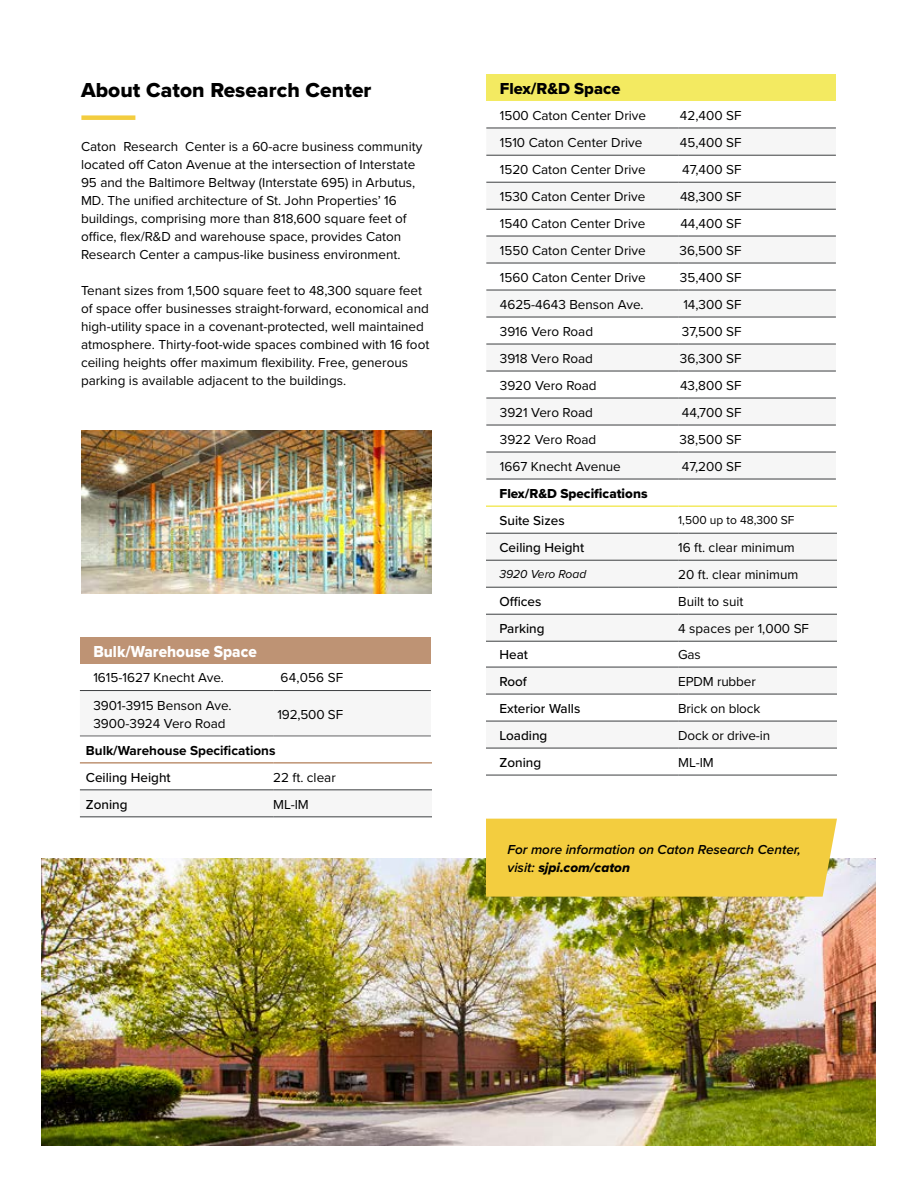
<style>
.page{position:relative;width:918px;height:1188px;background:#fff}
.page>*{position:absolute;margin:0;border:0;box-sizing:border-box;transform-origin:0 0}
.t1{font:21px "Proxima Nova Extrabld";letter-spacing:.005em;color:#000}
.t2{font:16.5px "Proxima Nova Extrabld";color:#fff;scale:.93 1}
.t3{font:16.5px "Proxima Nova Extrabld";color:#000}
.t4{font:13.5px/18px "Proxima Nova";color:#000}
.t5{font:500 13.5px "Proxima Nova";color:#000}
.t6{font:italic 600 13.5px "Proxima Nova";color:#000}
.t7{font:700 13.5px "Proxima Nova";color:#000}
.t8{font:13.5px "Proxima Nova Extrabld";color:#000}
.t9{font:13.5px "Proxima Nova Extrabld It";color:#000}
.t10{font:12px "Proxima Nova";color:#000}
.t11{font:italic 12px "Proxima Nova";color:#000}
.s1{font-family:"Proxima Nova";font-weight:600;font-style:italic}
</style>
<div class="page">
<img style="left:41px;top:859px;width:835px;height:287px">
<div style="left:486px;top:74px;width:350px;height:27px;background:#f3ea61"></div>
<svg style="left:486px;top:154px;width:350px;height:325px;fill:#f6f6f6"></svg>
<hr style="left:486px;top:317px;width:192px;height:1px;background:#3d3f41">
<hr style="left:678px;top:317px;width:158px;height:1px;background:#3d3f41">
<hr style="left:486px;top:344px;width:192px;height:1px;background:#3d3f41">
<hr style="left:678px;top:344px;width:158px;height:1px;background:#3d3f41">
<hr style="left:486px;top:371px;width:192px;height:1px;background:#3d3f41">
<hr style="left:678px;top:371px;width:158px;height:1px;background:#3d3f41">
<hr style="left:486px;top:398px;width:192px;height:1px;background:#3d3f41">
<hr style="left:678px;top:398px;width:158px;height:1px;background:#3d3f41">
<hr style="left:486px;top:425px;width:192px;height:1px;background:#3d3f41">
<hr style="left:678px;top:425px;width:158px;height:1px;background:#3d3f41">
<hr style="left:486px;top:452px;width:192px;height:1px;background:#3d3f41">
<hr style="left:678px;top:452px;width:158px;height:1px;background:#3d3f41">
<hr style="left:486px;top:479px;width:192px;height:1px;background:#3d3f41">
<hr style="left:678px;top:479px;width:158px;height:1px;background:#3d3f41">
<hr style="left:486px;top:128px;width:192px;height:1px;background:#3d3f41">
<hr style="left:678px;top:128px;width:158px;height:1px;background:#3d3f41">
<hr style="left:486px;top:155px;width:192px;height:1px;background:#3d3f41">
<hr style="left:678px;top:155px;width:158px;height:1px;background:#3d3f41">
<hr style="left:486px;top:236px;width:192px;height:1px;background:#3d3f41">
<hr style="left:678px;top:236px;width:158px;height:1px;background:#3d3f41">
<hr style="left:486px;top:209px;width:192px;height:1px;background:#3d3f41">
<hr style="left:678px;top:209px;width:158px;height:1px;background:#3d3f41">
<hr style="left:486px;top:182px;width:192px;height:1px;background:#3d3f41">
<hr style="left:678px;top:182px;width:158px;height:1px;background:#3d3f41">
<hr style="left:486px;top:263px;width:192px;height:1px;background:#3d3f41">
<hr style="left:678px;top:263px;width:158px;height:1px;background:#3d3f41">
<hr style="left:486px;top:290px;width:192px;height:1px;background:#3d3f41">
<hr style="left:678px;top:290px;width:158px;height:1px;background:#3d3f41">
<svg style="left:486px;top:532px;width:351px;height:243px"></svg>
<svg style="left:486px;top:534px;width:351px;height:214px;fill:#f6f6f6"></svg>
<hr style="left:486px;top:533px;width:192px;height:1px;background:#3d3f41">
<hr style="left:678px;top:533px;width:159px;height:1px;background:#3d3f41">
<hr style="left:486px;top:560px;width:192px;height:1px;background:#3d3f41">
<hr style="left:678px;top:560px;width:159px;height:1px;background:#3d3f41">
<hr style="left:486px;top:587px;width:192px;height:1px;background:#3d3f41">
<hr style="left:678px;top:587px;width:159px;height:1px;background:#3d3f41">
<hr style="left:486px;top:641px;width:192px;height:1px;background:#3d3f41">
<hr style="left:678px;top:641px;width:159px;height:1px;background:#3d3f41">
<hr style="left:486px;top:667px;width:192px;height:1px;background:#3d3f41">
<hr style="left:678px;top:667px;width:159px;height:1px;background:#3d3f41">
<hr style="left:486px;top:694px;width:192px;height:1px;background:#3d3f41">
<hr style="left:678px;top:694px;width:159px;height:1px;background:#3d3f41">
<hr style="left:486px;top:721px;width:192px;height:1px;background:#3d3f41">
<hr style="left:678px;top:721px;width:159px;height:1px;background:#3d3f41">
<hr style="left:486px;top:748px;width:192px;height:1px;background:#3d3f41">
<hr style="left:678px;top:748px;width:159px;height:1px;background:#3d3f41">
<hr style="left:486px;top:775px;width:192px;height:1px;background:#3d3f41">
<hr style="left:678px;top:775px;width:159px;height:1px;background:#3d3f41">
<hr style="left:486px;top:614px;width:192px;height:1px;background:#3d3f41">
<hr style="left:678px;top:614px;width:159px;height:1px;background:#3d3f41">
<hr style="left:486px;top:505px;width:192px;height:2px;background:#f3ea61">
<hr style="left:678px;top:505px;width:159px;height:2px;background:#f3ea61">
<div style="left:80px;top:637px;width:351px;height:27px;background:#be9374"></div>
<div style="left:80px;top:691px;width:351px;height:45px;background:#f6f6f6"></div>
<hr style="left:80px;top:690px;width:193px;height:1px;background:#3d3f41">
<hr style="left:273px;top:690px;width:158px;height:1px;background:#3d3f41">
<hr style="left:80px;top:736px;width:193px;height:1px;background:#636466">
<hr style="left:273px;top:736px;width:158px;height:1px;background:#636466">
<svg style="left:80px;top:789px;width:352px;height:28px"></svg>
<hr style="left:80px;top:817px;width:193px;height:1px;background:#3d3f41">
<hr style="left:273px;top:817px;width:159px;height:1px;background:#3d3f41">
<hr style="left:80px;top:790px;width:193px;height:1px;background:#3d3f41">
<hr style="left:273px;top:790px;width:159px;height:1px;background:#3d3f41">
<hr style="left:80px;top:762px;width:193px;height:2px;background:#be9374">
<hr style="left:273px;top:762px;width:159px;height:2px;background:#be9374">
<div style="left:486px;top:819px;width:351px;height:78px;background:#f3cd3f"></div>
<img style="left:81px;top:431px;width:351px;height:163px">
<div style="left:81px;top:115px;width:54px;height:5px;background:#f3cd3f"></div>
<h1 class="t1" style="left:81px;top:74px;width:292px">About Caton Research Center</h1>
<p class="t4" style="left:81px;top:137px;width:343px">Caton Research Center is a 60-acre business community located off Caton Avenue at the intersection of Interstate 95 and the Baltimore Beltway (Interstate 695) in Arbutus, MD. The unified architecture of St. John Properties’ 16 buildings, comprising more than 818,600 square feet of office, flex/R&amp;D and warehouse space, provides Caton Research Center a campus-like business environment.</p>
<p class="t4" style="left:81px;top:281px;width:350px">Tenant sizes from 1,500 square feet to 48,300 square feet of space offer businesses straight-forward, economical and high-utility space in a covenant-protected, well maintained atmosphere. Thirty-foot-wide spaces combined with 16 foot ceiling heights offer maximum flexibility. Free, generous parking is available adjacent to the buildings.</p>
<p class="t2" style="left:93px;top:639px;width:177px">Bulk/Warehouse Space</p>
<p class="t4" style="left:93px;top:668px;width:132px">1615-1627 Knecht Ave.</p>
<p class="t4" style="left:281px;top:668px;width:64px">64,056 SF</p>
<p class="t4" style="left:93px;top:695px;width:140px">3901-3915 Benson Ave.<br>3900-3924 Vero Road</p>
<p class="t4" style="left:277px;top:704px;width:67px">192,500 SF</p>
<p class="t7" style="left:86px;top:740px;width:191px">Bulk/Warehouse Specifications</p>
<p class="t5" style="left:86px;top:767px;width:86px">Ceiling Height</p>
<p class="t4" style="left:273px;top:768px;width:64px">22 ft. clear</p>
<p class="t5" style="left:86px;top:794px;width:43px">Zoning</p>
<p class="t4" style="left:273px;top:795px;width:37px">ML-IM</p>
<p class="t3" style="left:500px;top:76px;width:122px">Flex/R&amp;D Space</p>
<p class="t4" style="left:500px;top:106px;width:148px">1500 Caton Center Drive</p>
<p class="t4" style="left:680px;top:106px;width:63px">42,400 SF</p>
<p class="t4" style="left:500px;top:133px;width:144px">1510 Caton Center Drive</p>
<p class="t4" style="left:680px;top:133px;width:63px">45,400 SF</p>
<p class="t4" style="left:500px;top:160px;width:147px">1520 Caton Center Drive</p>
<p class="t4" style="left:682px;top:160px;width:61px">47,400 SF</p>
<p class="t4" style="left:500px;top:187px;width:147px">1530 Caton Center Drive</p>
<p class="t4" style="left:680px;top:187px;width:63px">48,300 SF</p>
<p class="t4" style="left:500px;top:214px;width:147px">1540 Caton Center Drive</p>
<p class="t4" style="left:680px;top:214px;width:63px">44,400 SF</p>
<p class="t4" style="left:500px;top:241px;width:147px">1550 Caton Center Drive</p>
<p class="t4" style="left:680px;top:241px;width:63px">36,500 SF</p>
<p class="t4" style="left:500px;top:268px;width:147px">1560 Caton Center Drive</p>
<p class="t4" style="left:680px;top:268px;width:63px">35,400 SF</p>
<p class="t4" style="left:500px;top:295px;width:145px">4625-4643 Benson Ave.</p>
<p class="t4" style="left:683px;top:295px;width:60px">14,300 SF</p>
<p class="t4" style="left:500px;top:322px;width:95px">3916 Vero Road</p>
<p class="t4" style="left:682px;top:322px;width:61px">37,500 SF</p>
<p class="t4" style="left:500px;top:349px;width:95px">3918 Vero Road</p>
<p class="t4" style="left:680px;top:349px;width:63px">36,300 SF</p>
<p class="t4" style="left:500px;top:376px;width:98px">3920 Vero Road</p>
<p class="t4" style="left:680px;top:376px;width:63px">43,800 SF</p>
<p class="t4" style="left:500px;top:403px;width:95px">3921 Vero Road</p>
<p class="t4" style="left:682px;top:403px;width:61px">44,700 SF</p>
<p class="t4" style="left:500px;top:430px;width:98px">3922 Vero Road</p>
<p class="t4" style="left:680px;top:430px;width:63px">38,500 SF</p>
<p class="t4" style="left:500px;top:457px;width:123px">1667 Knecht Avenue</p>
<p class="t4" style="left:682px;top:457px;width:61px">47,200 SF</p>
<p class="t8" style="left:500px;top:483px;width:150px">Flex/R&amp;D Specifications</p>
<p class="t5" style="left:500px;top:510px;width:67px">Suite Sizes</p>
<p class="t10" style="left:678px;top:512px;width:118px">1,500 up to 48,300 SF</p>
<p class="t5" style="left:500px;top:537px;width:86px">Ceiling Height</p>
<p class="t4" style="left:678px;top:538px;width:118px">16 ft. clear minimum</p>
<p class="t11" style="left:500px;top:566px;width:88px">3920 Vero Road</p>
<p class="t4" style="left:678px;top:565px;width:122px">20 ft. clear minimum</p>
<p class="t5" style="left:500px;top:591px;width:44px">Offices</p>
<p class="t4" style="left:678px;top:592px;width:67px">Built to suit</p>
<p class="t5" style="left:500px;top:618px;width:47px">Parking</p>
<p class="t4" style="left:678px;top:619px;width:132px">4 spaces per 1,000 SF</p>
<p class="t5" style="left:500px;top:645px;width:30px">Heat</p>
<p class="t4" style="left:678px;top:645px;width:24px">Gas</p>
<p class="t5" style="left:500px;top:671px;width:29px">Roof</p>
<p class="t4" style="left:678px;top:672px;width:79px">EPDM rubber</p>
<p class="t5" style="left:500px;top:698px;width:82px">Exterior Walls</p>
<p class="t4" style="left:678px;top:699px;width:84px">Brick on block</p>
<p class="t5" style="left:500px;top:725px;width:49px">Loading</p>
<p class="t4" style="left:678px;top:726px;width:93px">Dock or drive-in</p>
<p class="t5" style="left:500px;top:752px;width:43px">Zoning</p>
<p class="t4" style="left:678px;top:753px;width:37px">ML-IM</p>
<p class="t6" style="left:508px;top:839px;width:295px">For more information on Caton Research Center,</p>
<p class="t9" style="left:508px;top:857px;width:124px"><span class="s1">visit:</span> sjpi.com/caton</p>
</div>
